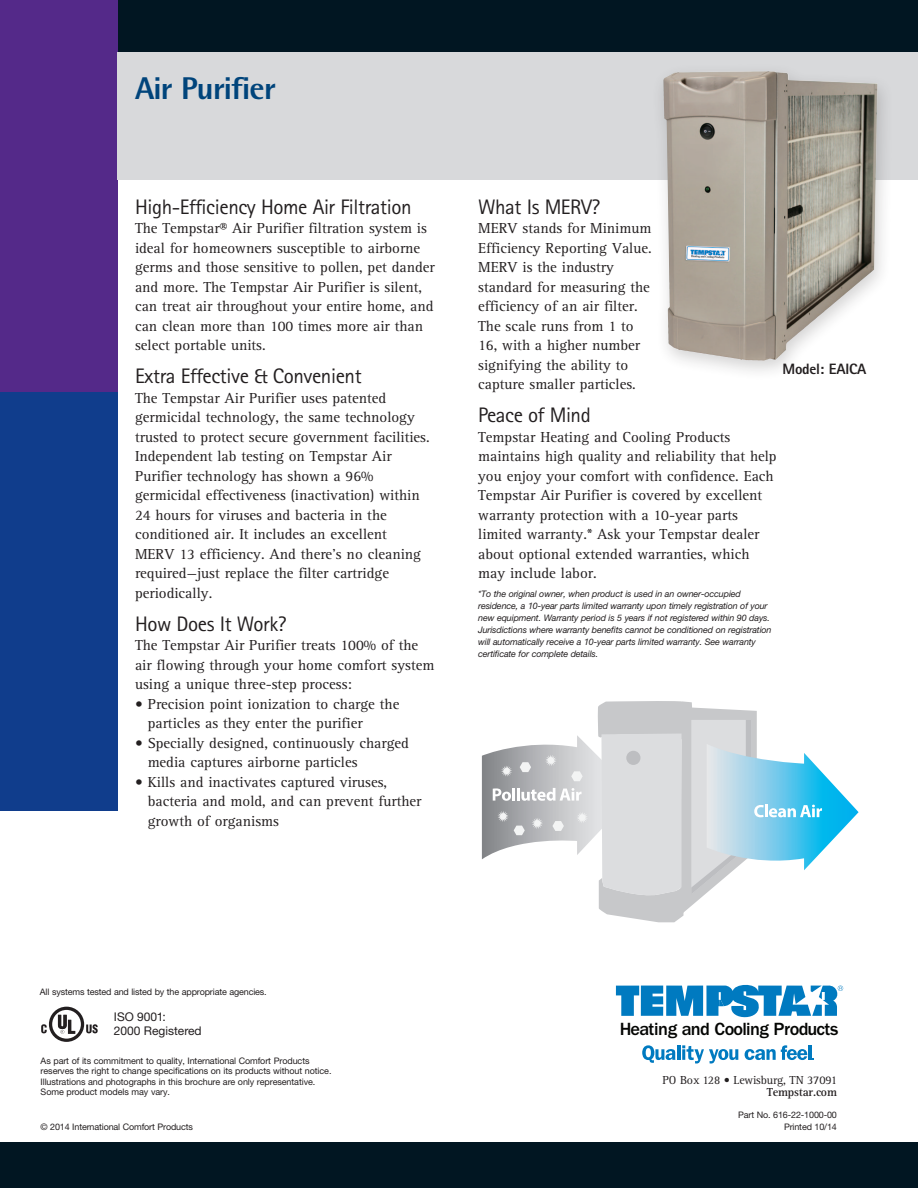
<style>
.page{position:relative;width:918px;height:1188px;background:#fff}
.page>*{position:absolute;margin:0;border:0;box-sizing:border-box;transform-origin:0 0}
.t1{font:800 31.5px "Rotis Semi Sans Std";letter-spacing:-.025em;color:#00447b}
.t2{font:21px "Rotis Sans Serif Std";letter-spacing:-.02em;color:#231f20}
.t3{font:500 18.3px "ITC Franklin Gothic Std";letter-spacing:-.04em;color:#040503}
.t4{font:15px/19.5px "Rotis Serif Std";color:#231f20}
.t5{font:800 15px "Rotis Sans Serif Std";letter-spacing:-.015em;color:#231f20}
.t6{font:12px "Rotis Serif Std";letter-spacing:-.015em;color:#231f20}
.t7{font:12px/13.5px "Helvetica Neue LT Std";color:#231f20}
.t8{font:700 12px "Rotis Serif Std";letter-spacing:-.015em;color:#231f20}
.t9{font:italic 9px/12px "Helvetica Neue LT Std";letter-spacing:-.015em;color:#231f20}
.t10{font:9px/10.5px "Helvetica Neue LT Std";letter-spacing:-.01em;color:#231f20}
</style>
<div class="page">
<div style="left:0;top:1143px;width:918px;height:45px;background:#011622"></div>
<div style="left:0;top:0;width:918px;height:53px;background:#011622"></div>
<div style="left:0;top:0;width:118px;height:403px;background:#542989"></div>
<div style="left:0;top:392px;width:118px;height:419px;background:#103d8c"></div>
<div style="left:118px;top:52px;width:800px;height:128px;background:#d8d9db"></div>
<svg style="left:616px;top:985px;width:227px;height:33px"></svg>
<svg style="left:642px;top:1045px;width:33px;height:18px"></svg>
<hr style="left:677px;top:1046px;width:3px;height:14px;background:#007ac0">
<svg style="left:682px;top:1045px;width:56px;height:19px"></svg>
<svg style="left:745px;top:1045px;width:62px;height:15px"></svg>
<hr style="left:808px;top:1046px;width:3px;height:14px;background:#007ac0">
<svg style="left:41px;top:1007px;width:57px;height:35px"></svg>
<div style="left:651px;top:62px;width:244px;height:320px;background:#231f20;opacity:.2"></div>
<img style="left:663px;top:71px;width:105px;height:285px">
<svg style="left:482px;top:701px;width:377px;height:221px"></svg>
<h1 class="t1" style="left:135px;top:68px;width:142px">Air Purifier</h1>
<h2 class="t2" style="left:135px;top:195px;width:278px">High-Efficiency Home Air Filtration</h2>
<p class="t4" style="left:135px;top:219px;width:301px">The Tempstar® Air Purifier filtration system is ideal for homeowners susceptible to airborne germs and those sensitive to pollen, pet dander and more. The Tempstar Air Purifier is silent, can treat air throughout your entire home, and can clean more than 100 times more air than select portable units.</p>
<h2 class="t2" style="left:135px;top:364px;width:228px">Extra Effective &amp; Convenient</h2>
<p class="t4" style="left:135px;top:389px;width:296px">The Tempstar Air Purifier uses patented germicidal technology, the same technology trusted to protect secure government facilities.<br>Independent lab testing on Tempstar Air Purifier technology has shown a 96% germicidal effectiveness (inactivation) within 24 hours for viruses and bacteria in the conditioned air. It includes an excellent MERV 13 efficiency. And there’s no cleaning required—just replace the filter cartridge periodically.</p>
<h2 class="t2" style="left:135px;top:612px;width:153px">How Does It Work?</h2>
<p class="t4" style="left:135px;top:636px;width:301px">The Tempstar Air Purifier treats 100% of the air flowing through your home comfort system using a unique three-step process:</p>
<p class="t4" style="left:148px;top:695px;width:253px;text-indent:-13px">• Precision point ionization to charge the particles as they enter the purifier</p>
<p class="t4" style="left:148px;top:734px;width:263px;text-indent:-13px">• Specially designed, continuously charged media captures airborne particles</p>
<p class="t4" style="left:148px;top:773px;width:275px;text-indent:-13px">• Kills and inactivates captured viruses, bacteria and mold, and can prevent further growth of organisms</p>
<h2 class="t2" style="left:478px;top:195px;width:124px">What Is MERV?</h2>
<p class="t4" style="left:478px;top:219px;width:175px">MERV stands for Minimum<br>Efficiency Reporting Value.<br>MERV is the industry standard for measuring the efficiency of an air filter.<br>The scale runs from 1 to<br>16, with a higher number signifying the ability to capture smaller particles.</p>
<h2 class="t2" style="left:478px;top:403px;width:114px">Peace of Mind</h2>
<p class="t4" style="left:478px;top:428px;width:300px">Tempstar Heating and Cooling Products maintains high quality and reliability that help you enjoy your comfort with confidence. Each Tempstar Air Purifier is covered by excellent warranty protection with a 10-year parts limited warranty.* Ask your Tempstar dealer about optional extended warranties, which may include labor.</p>
<p class="t9" style="left:478px;top:588px;width:295px">*To the original owner, when product is used in an owner-occupied residence, a 10-year parts limited warranty upon timely registration of your new equipment. Warranty period is 5 years if not registered within 90 days.<br>Jurisdictions where warranty benefits cannot be conditioned on registration will automatically receive a 10-year parts limited warranty. See warranty certificate for complete details.</p>
<p class="t5" style="left:782px;top:359px;width:85px">Model: EAICA</p>
<p class="t10" style="left:40px;top:986px;width:228px">All systems tested and listed by the appropriate agencies.</p>
<p class="t7" style="left:114px;top:1010px;width:89px">ISO 9001:<br>2000 Registered</p>
<p class="t10" style="left:41px;top:1055px;width:292px">As part of its commitment to quality, International Comfort Products reserves the right to change specifications on its products without notice.<br>Illustrations and photographs in this brochure are only representative.<br>Some product models may vary.</p>
<p class="t3" style="left:620px;top:1018px;width:220px">Heating and Cooling Products</p>
<p class="t6" style="left:662px;top:1073px;width:176px">PO Box 128 • Lewisburg, TN 37091</p>
<p class="t8" style="left:767px;top:1085px;width:72px">Tempstar.com</p>
<p class="t10" style="left:738px;top:1110px;width:100px">Part No. 616-22-1000-00</p>
<p class="t10" style="left:40px;top:1122px;width:154px">© 2014 International Comfort Products</p>
<p class="t10" style="left:784px;top:1122px;width:54px">Printed 10/14</p>
</div>
